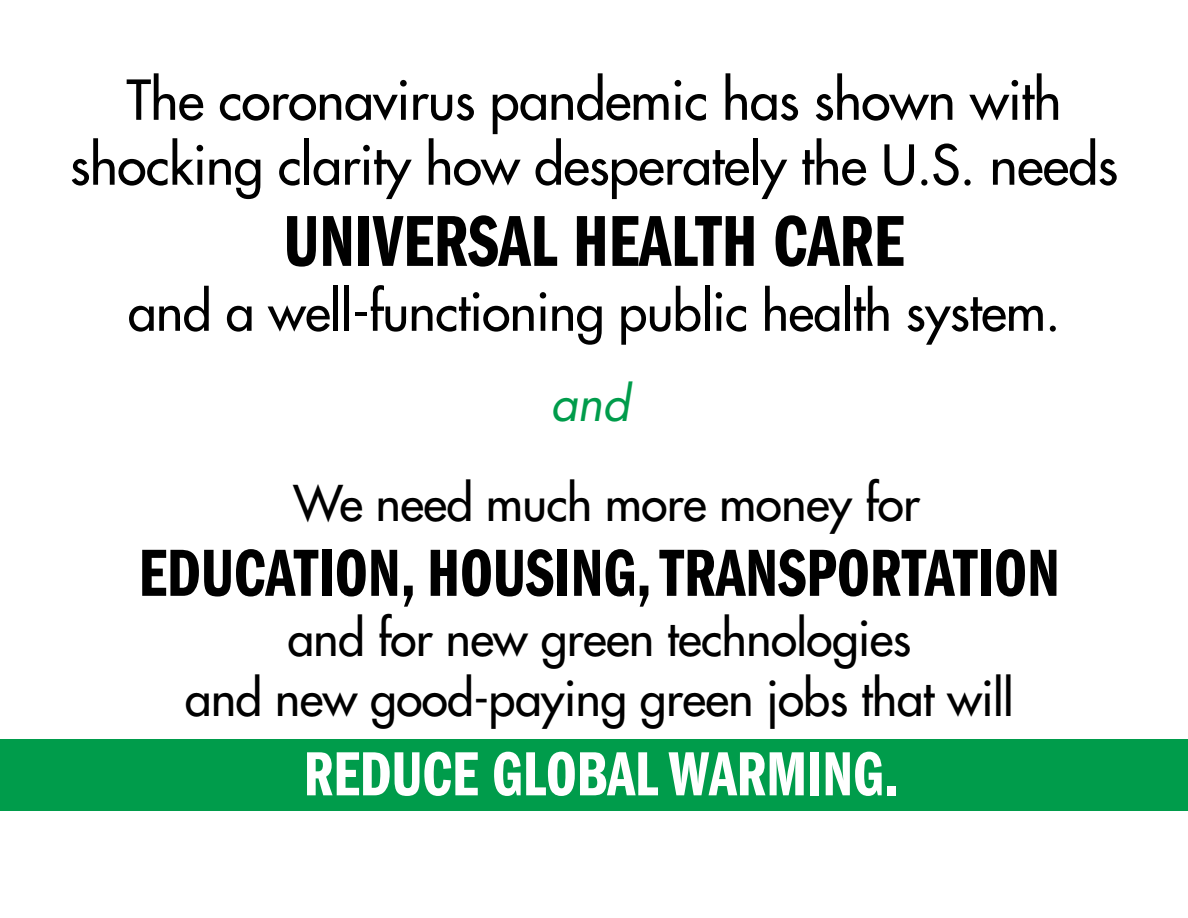
<style>
.page{position:relative;width:1188px;height:918px;background:#fff}
.page>*{position:absolute;margin:0;border:0;box-sizing:border-box;transform-origin:0 0}
.t1{font:74.7px "Franklin Gothic Demi Cmpr";color:#000}
.t2{font:69px "Franklin Gothic Demi Cmpr";color:#000}
.t3{font:64.5px "Franklin Gothic Demi Cmpr";color:#fff}
.t4{font:53.55px/64.9px "Futura";letter-spacing:-.01em;color:#000;text-align:center}
.t5{font:51.9px "Futura";letter-spacing:-.01em;color:#000}
.t6{font:48px/60px "Futura";letter-spacing:-.01em;color:#000;text-align:center}
.t7{font:italic 48px "Futura";color:#009c4b}
</style>
<div class="page">
<div style="left:0;top:740px;width:1188px;height:72px;background:#009c4b"></div>
<p class="t4" style="left:70px;top:67px;width:1050px">The coronavirus pandemic has shown with shocking clarity how desperately the U.S. needs</p>
<h1 class="t1" style="left:284px;top:200px;width:622px">UNIVERSAL HEALTH CARE</h1>
<p class="t5" style="left:128px;top:278px;width:934px">and a well-functioning public health system.</p>
<p class="t7" style="left:550px;top:370px;width:81px">and</p>
<p class="t6" style="left:294px;top:473px;width:629px">We need much more money for</p>
<h2 class="t2" style="left:139px;top:535px;width:923px">EDUCATION, HOUSING, TRANSPORTATION</h2>
<p class="t6" style="left:185px;top:608px;width:831px">and for new green technologies<br>and new good-paying green jobs that will</p>
<h3 class="t3" style="left:304px;top:739px;width:596px">REDUCE GLOBAL WARMING.</h3>
</div>
